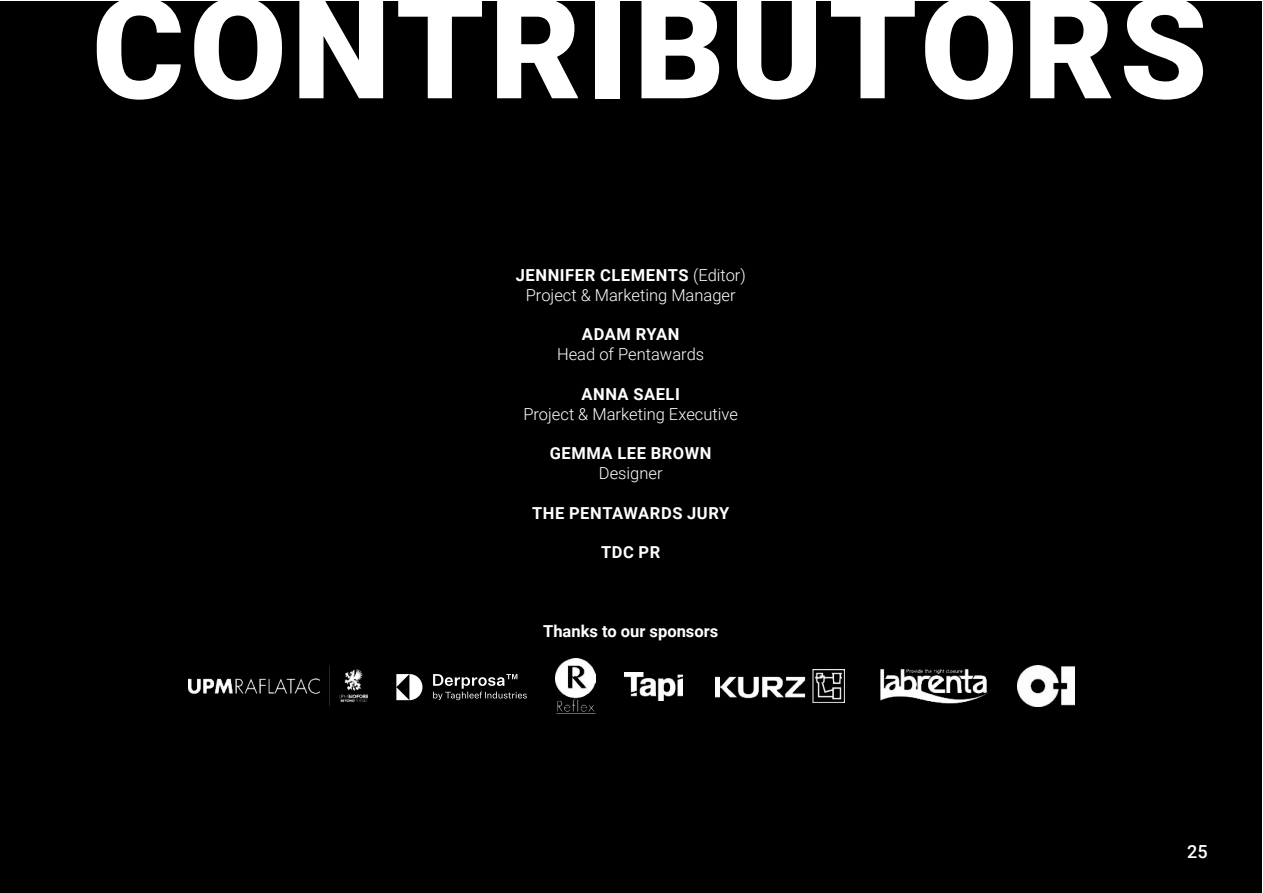
<style>
.page{position:relative;width:1263px;height:893px;background:#fff}
.page>*{position:absolute;margin:0;border:0;box-sizing:border-box;transform-origin:0 0}
.t1{font:900 141px "Roboto";letter-spacing:.035em;color:#fff}
.t2{font:500 18px "Roboto";color:#fff}
.t3{font:300 16.5px/19.8px "Roboto";color:#fff;text-align:center}
.t4{font:700 16.5px "Roboto";letter-spacing:.035em;color:#fff}
.t5{font:700 16.5px "Roboto";color:#fff}
.s1{font-weight:700}
</style>
<div class="page">
<div style="left:1px;top:1px;width:1261px;height:891px;background:#000"></div>
<img style="left:188px;top:666px;width:180px;height:40px">
<img style="left:555px;top:659px;width:40px;height:53px">
<img style="left:624px;top:672px;width:58px;height:28px">
<img style="left:1017px;top:665px;width:58px;height:42px">
<img style="left:715px;top:670px;width:130px;height:32px">
<img style="left:880px;top:669px;width:108px;height:35px">
<svg style="left:396px;top:674px;width:26px;height:26px"></svg>
<svg style="left:433px;top:674px;width:94px;height:26px"></svg>
<h1 class="t1" style="left:92px;top:-12px;width:1117px">CONTRIBUTORS</h1>
<p class="t3" style="left:516px;top:265px;width:232px"><span class="s1">JENNIFER CLEMENTS</span> (Editor)<br>Project &amp; Marketing Manager</p>
<p class="t4" style="left:582px;top:328px;width:99px">ADAM RYAN</p>
<p class="t3" style="left:557px;top:344px;width:149px">Head of Pentawards</p>
<p class="t4" style="left:581px;top:387px;width:100px">ANNA SAELI</p>
<p class="t3" style="left:523px;top:403px;width:216px">Project &amp; Marketing Executive</p>
<p class="t4" style="left:550px;top:446px;width:163px">GEMMA LEE BROWN</p>
<p class="t3" style="left:599px;top:463px;width:65px">Designer</p>
<p class="t4" style="left:532px;top:506px;width:199px">THE PENTAWARDS JURY</p>
<p class="t4" style="left:601px;top:545px;width:61px">TDC PR</p>
<p class="t5" style="left:543px;top:625px;width:177px">Thanks to our sponsors</p>
<p class="t2" style="left:1187px;top:841px;width:22px">25</p>
</div>
